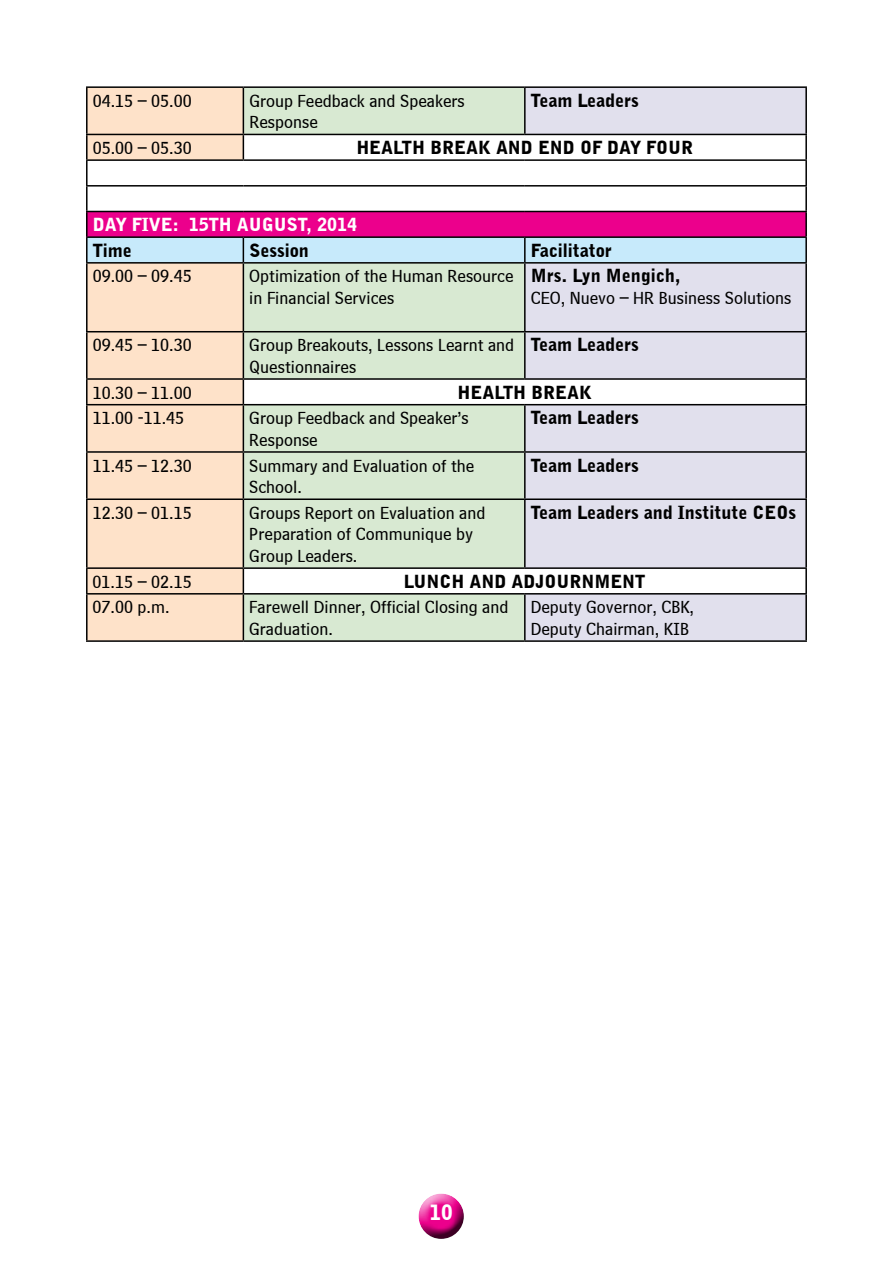
<style>
.page{position:relative;width:893px;height:1263px;background:#fff}
.page>*{position:absolute;margin:0;border:0;box-sizing:border-box;transform-origin:0 0}
.t1{font:900 21px "Bell Gothic BT";color:#fff}
.t2{font:18px/21.6px "Bell Centennial BT Sub Caption";color:#000}
.t3{font:900 18px "Bell Gothic BT";color:#000}
.t4{font:900 18px "Bell Gothic BT";color:#fff}
</style>
<div class="page">
<svg style="left:88px;top:88px;width:155px;height:552px;background:#fce3cc"></svg>
<svg style="left:243px;top:88px;width:282px;height:552px;fill:#d8e9d2"></svg>
<svg style="left:525px;top:88px;width:280px;height:552px;fill:#e1e0ed"></svg>
<div style="left:87px;top:211px;width:719px;height:26px;background:#ec008c"></div>
<hr style="left:86px;top:86px;width:157px;height:2px;background:#000">
<hr style="left:86px;top:88px;width:2px;height:46px;background:#000">
<hr style="left:243px;top:86px;width:282px;height:2px;background:#000">
<hr style="left:243px;top:88px;width:1px;height:46px;background:#000">
<hr style="left:525px;top:86px;width:282px;height:2px;background:#000">
<hr style="left:524px;top:88px;width:2px;height:46px;background:#000">
<hr style="left:805px;top:88px;width:2px;height:46px;background:#000">
<hr style="left:86px;top:134px;width:157px;height:1px;background:#000">
<hr style="left:86px;top:135px;width:2px;height:24px;background:#000">
<hr style="left:243px;top:134px;width:282px;height:1px;background:#000">
<svg style="left:243px;top:135px;width:1px;height:24px"></svg>
<hr style="left:525px;top:134px;width:282px;height:1px;background:#000">
<hr style="left:805px;top:135px;width:2px;height:24px;background:#000">
<hr style="left:86px;top:238px;width:2px;height:24px;background:#000">
<div style="left:87px;top:238px;width:718px;height:24px;background:#c7eafb"></div>
<hr style="left:524px;top:238px;width:2px;height:24px;background:#000">
<hr style="left:805px;top:238px;width:2px;height:24px;background:#000">
<hr style="left:86px;top:262px;width:157px;height:2px;background:#000">
<hr style="left:86px;top:264px;width:2px;height:67px;background:#000">
<hr style="left:243px;top:262px;width:282px;height:2px;background:#000">
<hr style="left:243px;top:264px;width:1px;height:67px;background:#000">
<hr style="left:525px;top:262px;width:282px;height:2px;background:#000">
<hr style="left:524px;top:264px;width:2px;height:67px;background:#000">
<hr style="left:805px;top:264px;width:2px;height:67px;background:#000">
<hr style="left:86px;top:331px;width:157px;height:1px;background:#000">
<hr style="left:86px;top:332px;width:2px;height:46px;background:#000">
<hr style="left:243px;top:331px;width:282px;height:1px;background:#000">
<hr style="left:243px;top:332px;width:1px;height:46px;background:#000">
<hr style="left:525px;top:331px;width:282px;height:1px;background:#000">
<hr style="left:524px;top:332px;width:2px;height:46px;background:#000">
<hr style="left:805px;top:332px;width:2px;height:46px;background:#000">
<hr style="left:86px;top:378px;width:157px;height:2px;background:#000">
<hr style="left:86px;top:380px;width:2px;height:24px;background:#000">
<hr style="left:243px;top:378px;width:282px;height:2px;background:#000">
<svg style="left:243px;top:380px;width:1px;height:24px"></svg>
<hr style="left:525px;top:378px;width:282px;height:2px;background:#000">
<hr style="left:805px;top:380px;width:2px;height:24px;background:#000">
<hr style="left:86px;top:404px;width:157px;height:1px;background:#000">
<hr style="left:86px;top:405px;width:2px;height:46px;background:#000">
<hr style="left:243px;top:404px;width:282px;height:1px;background:#000">
<hr style="left:243px;top:405px;width:1px;height:46px;background:#000">
<hr style="left:525px;top:404px;width:282px;height:1px;background:#000">
<hr style="left:524px;top:405px;width:2px;height:46px;background:#000">
<hr style="left:805px;top:405px;width:2px;height:46px;background:#000">
<hr style="left:86px;top:451px;width:157px;height:2px;background:#000">
<hr style="left:86px;top:453px;width:2px;height:45px;background:#000">
<hr style="left:243px;top:451px;width:282px;height:2px;background:#000">
<hr style="left:243px;top:453px;width:1px;height:45px;background:#000">
<hr style="left:525px;top:451px;width:282px;height:2px;background:#000">
<hr style="left:524px;top:453px;width:2px;height:45px;background:#000">
<hr style="left:805px;top:453px;width:2px;height:45px;background:#000">
<hr style="left:86px;top:498px;width:157px;height:2px;background:#000">
<hr style="left:86px;top:500px;width:2px;height:67px;background:#000">
<hr style="left:243px;top:498px;width:282px;height:2px;background:#000">
<hr style="left:243px;top:500px;width:1px;height:67px;background:#000">
<hr style="left:525px;top:498px;width:282px;height:2px;background:#000">
<hr style="left:524px;top:500px;width:2px;height:67px;background:#000">
<hr style="left:805px;top:500px;width:2px;height:67px;background:#000">
<hr style="left:86px;top:567px;width:157px;height:2px;background:#000">
<hr style="left:86px;top:569px;width:2px;height:24px;background:#000">
<hr style="left:243px;top:567px;width:282px;height:2px;background:#000">
<svg style="left:243px;top:569px;width:1px;height:24px"></svg>
<hr style="left:525px;top:567px;width:282px;height:2px;background:#000">
<hr style="left:805px;top:569px;width:2px;height:24px;background:#000">
<hr style="left:86px;top:593px;width:157px;height:1px;background:#000">
<hr style="left:86px;top:594px;width:2px;height:46px;background:#000">
<hr style="left:243px;top:593px;width:282px;height:1px;background:#000">
<hr style="left:243px;top:594px;width:1px;height:46px;background:#000">
<hr style="left:525px;top:593px;width:282px;height:1px;background:#000">
<hr style="left:524px;top:594px;width:2px;height:46px;background:#000">
<hr style="left:805px;top:594px;width:2px;height:46px;background:#000">
<hr style="left:86px;top:640px;width:157px;height:2px;background:#000">
<hr style="left:243px;top:640px;width:282px;height:2px;background:#000">
<hr style="left:525px;top:640px;width:282px;height:2px;background:#000">
<hr style="left:86px;top:159px;width:157px;height:2px;background:#000">
<hr style="left:86px;top:161px;width:2px;height:24px;background:#000">
<hr style="left:243px;top:159px;width:282px;height:2px;background:#000">
<hr style="left:525px;top:159px;width:282px;height:2px;background:#000">
<hr style="left:805px;top:161px;width:2px;height:24px;background:#000">
<hr style="left:86px;top:185px;width:157px;height:2px;background:#000">
<hr style="left:86px;top:187px;width:2px;height:24px;background:#000">
<hr style="left:243px;top:185px;width:282px;height:2px;background:#000">
<hr style="left:525px;top:185px;width:282px;height:2px;background:#000">
<hr style="left:805px;top:187px;width:2px;height:24px;background:#000">
<hr style="left:86px;top:211px;width:157px;height:1px;background:#000">
<hr style="left:86px;top:212px;width:2px;height:24px;background:#000">
<hr style="left:243px;top:211px;width:282px;height:1px;background:#000">
<hr style="left:525px;top:211px;width:282px;height:1px;background:#000">
<hr style="left:805px;top:212px;width:2px;height:24px;background:#000">
<hr style="left:86px;top:236px;width:157px;height:2px;background:#000">
<hr style="left:243px;top:236px;width:282px;height:2px;background:#000">
<hr style="left:525px;top:236px;width:282px;height:2px;background:#000">
<div style="left:417px;top:1191px;width:48px;height:34px;background:#fff;opacity:.75"></div>
<div style="left:417px;top:1199px;width:48px;height:40px;background:#000;opacity:.75"></div>
<p class="t2" style="left:93px;top:90px;width:100px">04.15 – 05.00</p>
<p class="t2" style="left:249px;top:90px;width:217px">Group Feedback and Speakers<br>Response</p>
<p class="t3" style="left:531px;top:89px;width:109px">Team Leaders</p>
<p class="t2" style="left:93px;top:137px;width:100px">05.00 – 05.30</p>
<p class="t3" style="left:356px;top:136px;width:338px">HEALTH BREAK AND END OF DAY FOUR</p>
<p class="t4" style="left:93px;top:213px;width:266px">DAY FIVE: 15TH AUGUST, 2014</p>
<p class="t3" style="left:93px;top:239px;width:41px">Time</p>
<p class="t3" style="left:249px;top:239px;width:61px">Session</p>
<p class="t3" style="left:531px;top:239px;width:83px">Facilitator</p>
<p class="t2" style="left:93px;top:265px;width:100px">09.00 – 09.45</p>
<p class="t2" style="left:249px;top:265px;width:266px">Optimization of the Human Resource in Financial Services</p>
<p class="t3" style="left:531px;top:265px;width:152px">Mrs. Lyn Mengich,</p>
<p class="t2" style="left:531px;top:287px;width:262px">CEO, Nuevo – HR Business Solutions</p>
<p class="t2" style="left:93px;top:334px;width:100px">09.45 – 10.30</p>
<p class="t2" style="left:249px;top:334px;width:266px">Group Breakouts, Lessons Learnt and<br>Questionnaires</p>
<p class="t3" style="left:531px;top:334px;width:109px">Team Leaders</p>
<p class="t2" style="left:93px;top:381px;width:100px">10.30 – 11.00</p>
<p class="t3" style="left:457px;top:381px;width:136px">HEALTH BREAK</p>
<p class="t2" style="left:93px;top:407px;width:93px">11.00 -11.45</p>
<p class="t2" style="left:249px;top:407px;width:221px">Group Feedback and Speaker’s<br>Response</p>
<p class="t3" style="left:531px;top:407px;width:109px">Team Leaders</p>
<p class="t2" style="left:93px;top:454px;width:100px">11.45 – 12.30</p>
<p class="t2" style="left:249px;top:454px;width:226px">Summary and Evaluation of the<br>School.</p>
<p class="t3" style="left:531px;top:454px;width:109px">Team Leaders</p>
<p class="t2" style="left:93px;top:502px;width:100px">12.30 – 01.15</p>
<p class="t2" style="left:249px;top:502px;width:238px">Groups Report on Evaluation and<br>Preparation of Communique by<br>Group Leaders.</p>
<p class="t3" style="left:531px;top:501px;width:267px">Team Leaders and Institute CEOs</p>
<p class="t2" style="left:93px;top:570px;width:100px">01.15 – 02.15</p>
<p class="t3" style="left:404px;top:570px;width:243px">LUNCH AND ADJOURNMENT</p>
<p class="t2" style="left:93px;top:596px;width:79px">07.00 p.m.</p>
<p class="t2" style="left:249px;top:596px;width:261px">Farewell Dinner, Official Closing and<br>Graduation.</p>
<p class="t2" style="left:531px;top:596px;width:165px">Deputy Governor, CBK,<br>Deputy Chairman, KIB</p>
<p class="t1" style="left:429px;top:1200px;width:25px">10</p>
</div>
